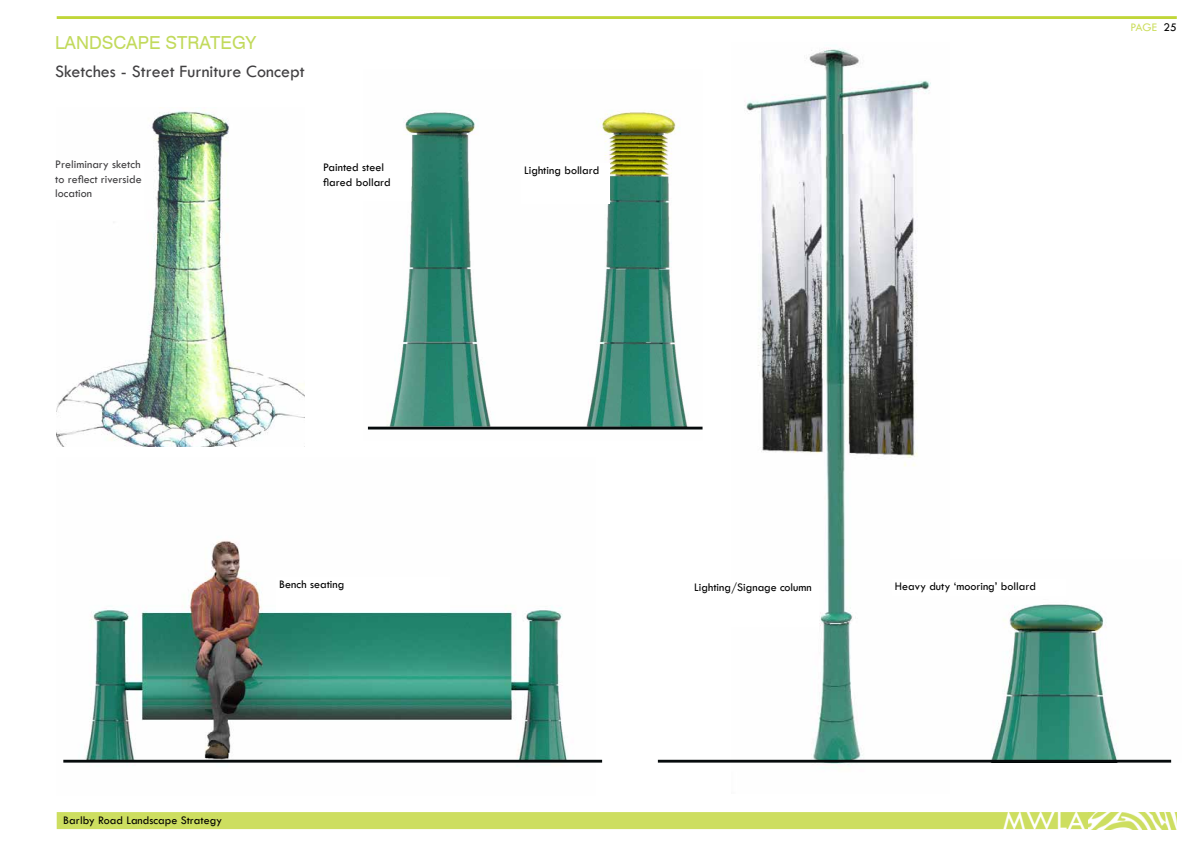
<style>
.page{position:relative;width:1191px;height:842px;background:#fff}
.page>*{position:absolute;margin:0;border:0;box-sizing:border-box;transform-origin:0 0}
.t1{font:30px "Tw Cen";color:#fff}
.t2{font:18px "Tw Cen";color:#414042}
.t3{font:18px "Swiss 721 BT";color:#c2da5c}
.t4{font:12px "Tw Cen";color:#000}
.t5{font:12px "Tw Cen";color:#414042}
.t6{font:12px "Tw Cen";letter-spacing:-.015em;color:#cdde60}
.s1{color:#000}
</style>
<div class="page">
<img style="left:57px;top:110px;width:247px;height:336px">
<img style="left:367px;top:110px;width:335px;height:320px">
<img style="left:63px;top:541px;width:532px;height:219px">
<img style="left:731px;top:48px;width:203px;height:717px">
<hr style="left:63px;top:760px;width:539px;height:3px;background:#060b0c">
<hr style="left:368px;top:427px;width:334px;height:2px;background:#060b0c">
<img style="left:934px;top:604px;width:238px;height:159px">
<hr style="left:658px;top:760px;width:513px;height:3px;background:#060b0c">
<hr style="left:57px;top:16px;width:1119px;height:3px;background:#c0d638">
<div style="left:57px;top:812px;width:1032px;height:17px;background:#cdde60"></div>
<img style="left:1088px;top:812px;width:88px;height:17px">
<div style="left:55px;top:160px;width:88px;height:60px;background:#fff"></div>
<div style="left:320px;top:160px;width:89px;height:40px;background:#fff"></div>
<div style="left:276px;top:577px;width:174px;height:35px;background:#fff"></div>
<div style="left:691px;top:580px;width:128px;height:46px;background:#fff"></div>
<div style="left:892px;top:579px;width:173px;height:16px;background:#fff"></div>
<div style="left:521px;top:163px;width:88px;height:40px;background:#fff"></div>
<h2 class="t3" style="left:55px;top:32px;width:203px">LANDSCAPE STRATEGY</h2>
<h2 class="t2" style="left:55px;top:60px;width:251px">Sketches - Street Furniture Concept</h2>
<p class="t5" style="left:55px;top:157px;width:87px">Preliminary sketch</p>
<p class="t4" style="left:323px;top:160px;width:62px">Painted steel</p>
<p class="t4" style="left:524px;top:163px;width:77px">Lighting bollard</p>
<p class="t5" style="left:55px;top:172px;width:88px">to reflect riverside</p>
<p class="t4" style="left:323px;top:175px;width:69px">flared bollard</p>
<p class="t5" style="left:55px;top:186px;width:39px">location</p>
<p class="t6" style="left:1130px;top:20px;width:48px">PAGE <span class="s1">25</span></p>
<p class="t4" style="left:279px;top:577px;width:67px">Bench seating</p>
<p class="t4" style="left:694px;top:580px;width:119px">Lighting/Signage column</p>
<p class="t4" style="left:895px;top:579px;width:143px">Heavy duty ‘mooring’ bollard</p>
<p class="t4" style="left:63px;top:813px;width:160px">Barlby Road Landscape Strategy</p>
<h1 class="t1" style="left:1002px;top:802px;width:84px">MWLA</h1>
</div>
